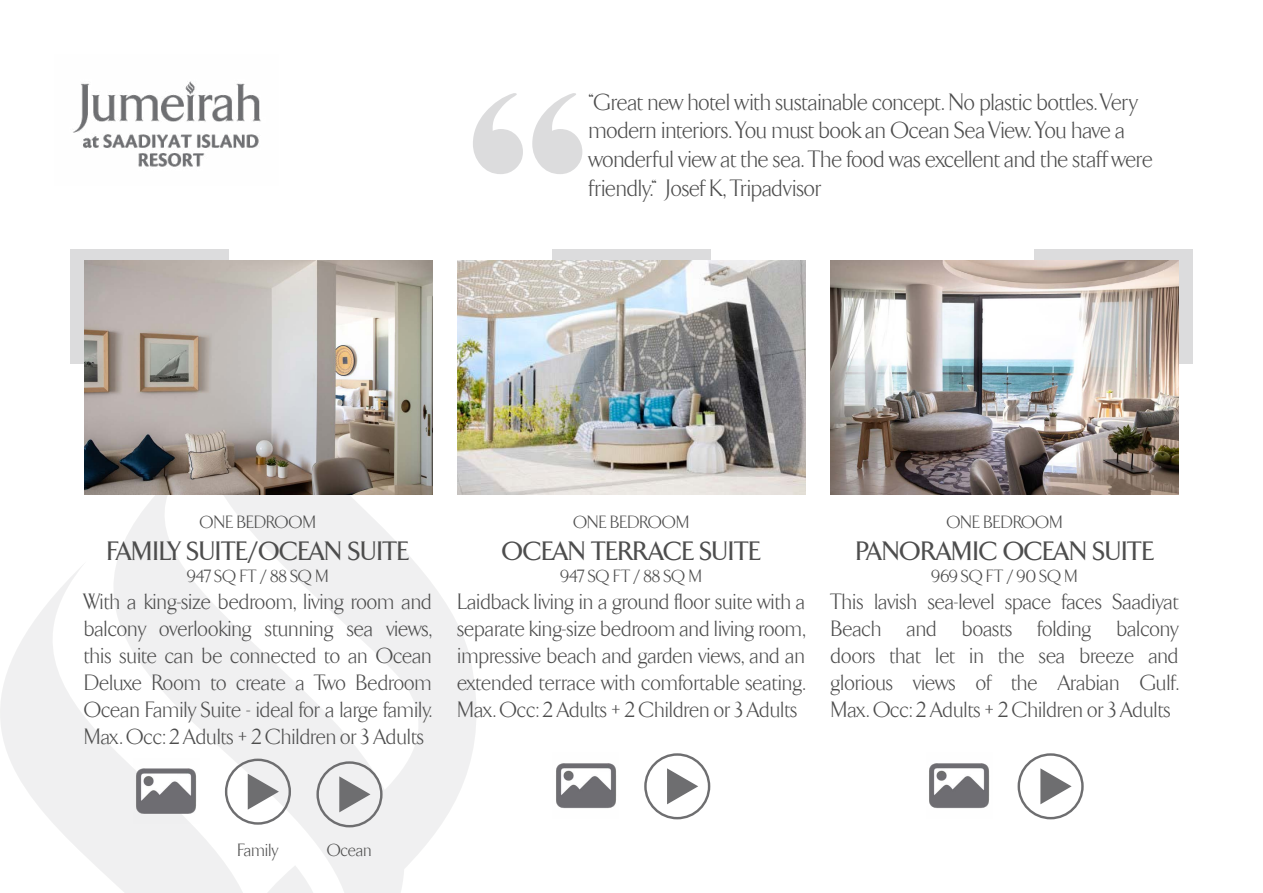
<style>
.page{position:relative;width:1263px;height:893px;background:#fff}
.page>*{position:absolute;margin:0;border:0;box-sizing:border-box;transform-origin:0 0}
.t1{font:500 27px "TF Arrow";color:#4d4d4d}
.t2{font:300 24px/28.8px "TF Arrow";letter-spacing:-.01em;color:#4d4d4d}
.t3{font:300 22.5px/27px "TF Arrow";color:#4d4d4d;text-align:justify}
.t4{font:300 18px "TF Arrow";color:#4d4d4d}
</style>
<div class="page">
<svg style="left:0;top:650px;width:17px;height:123px;fill:#f0f0f1"></svg>
<svg style="left:17px;top:343px;width:475px;height:550px"></svg>
<svg style="left:473px;top:93px;width:109px;height:81px"></svg>
<img style="left:73px;top:81px;width:188px;height:86px">
<div style="left:70px;top:250px;width:159px;height:114px;background:#dcdcdd"></div>
<div style="left:1034px;top:250px;width:159px;height:114px;background:#dcdcdd"></div>
<img style="left:84px;top:260px;width:348px;height:234px">
<img style="left:831px;top:260px;width:348px;height:234px">
<div style="left:552px;top:250px;width:159px;height:114px;background:#dcdcdd"></div>
<img style="left:458px;top:260px;width:347px;height:234px">
<svg style="left:644px;top:753px;width:66px;height:66px"></svg>
<img style="left:556px;top:763px;width:61px;height:46px">
<svg style="left:1017px;top:753px;width:67px;height:66px"></svg>
<img style="left:929px;top:763px;width:61px;height:46px">
<svg style="left:225px;top:759px;width:66px;height:66px"></svg>
<svg style="left:316px;top:761px;width:67px;height:66px"></svg>
<img style="left:133px;top:758px;width:66px;height:65px">
<p class="t2" style="left:589px;top:88px;width:565px">“Great new hotel with sustainable concept. No plastic bottles. Very modern interiors. You must book an Ocean Sea View. You have a wonderful view at the sea. The food was excellent and the staff were friendly.“ Josef K, Tripadvisor</p>
<p class="t4" style="left:200px;top:512px;width:118px">ONE BEDROOM</p>
<p class="t1" style="left:107px;top:537px;width:304px">FAMILY SUITE/OCEAN SUITE</p>
<p class="t4" style="left:187px;top:566px;width:143px">947 SQ FT / 88 SQ M</p>
<p class="t3" style="left:84px;top:588px;width:349px">With a king-size bedroom, living room and balcony overlooking stunning sea views, this suite can be connected to an Ocean Deluxe Room to create a Two Bedroom Ocean Family Suite - ideal for a large family.<br>Max. Occ: 2 Adults + 2 Children or 3 Adults</p>
<p class="t4" style="left:573px;top:512px;width:118px">ONE BEDROOM</p>
<p class="t1" style="left:502px;top:537px;width:260px">OCEAN TERRACE SUITE</p>
<p class="t4" style="left:561px;top:566px;width:143px">947 SQ FT / 88 SQ M</p>
<p class="t3" style="left:458px;top:588px;width:350px">Laidback living in a ground floor suite with a separate king-size bedroom and living room, impressive beach and garden views, and an extended terrace with comfortable seating.<br>Max. Occ: 2 Adults + 2 Children or 3 Adults</p>
<p class="t4" style="left:947px;top:512px;width:118px">ONE BEDROOM</p>
<p class="t1" style="left:856px;top:537px;width:300px">PANORAMIC OCEAN SUITE</p>
<p class="t4" style="left:932px;top:566px;width:148px">969 SQ FT / 90 SQ M</p>
<p class="t3" style="left:831px;top:588px;width:349px">This lavish sea-level space faces Saadiyat Beach and boasts folding balcony doors that let in the sea breeze and glorious views of the Arabian Gulf.<br>Max. Occ: 2 Adults + 2 Children or 3 Adults</p>
<p class="t4" style="left:238px;top:841px;width:42px">Family</p>
<p class="t4" style="left:327px;top:841px;width:46px">Ocean</p>
</div>
